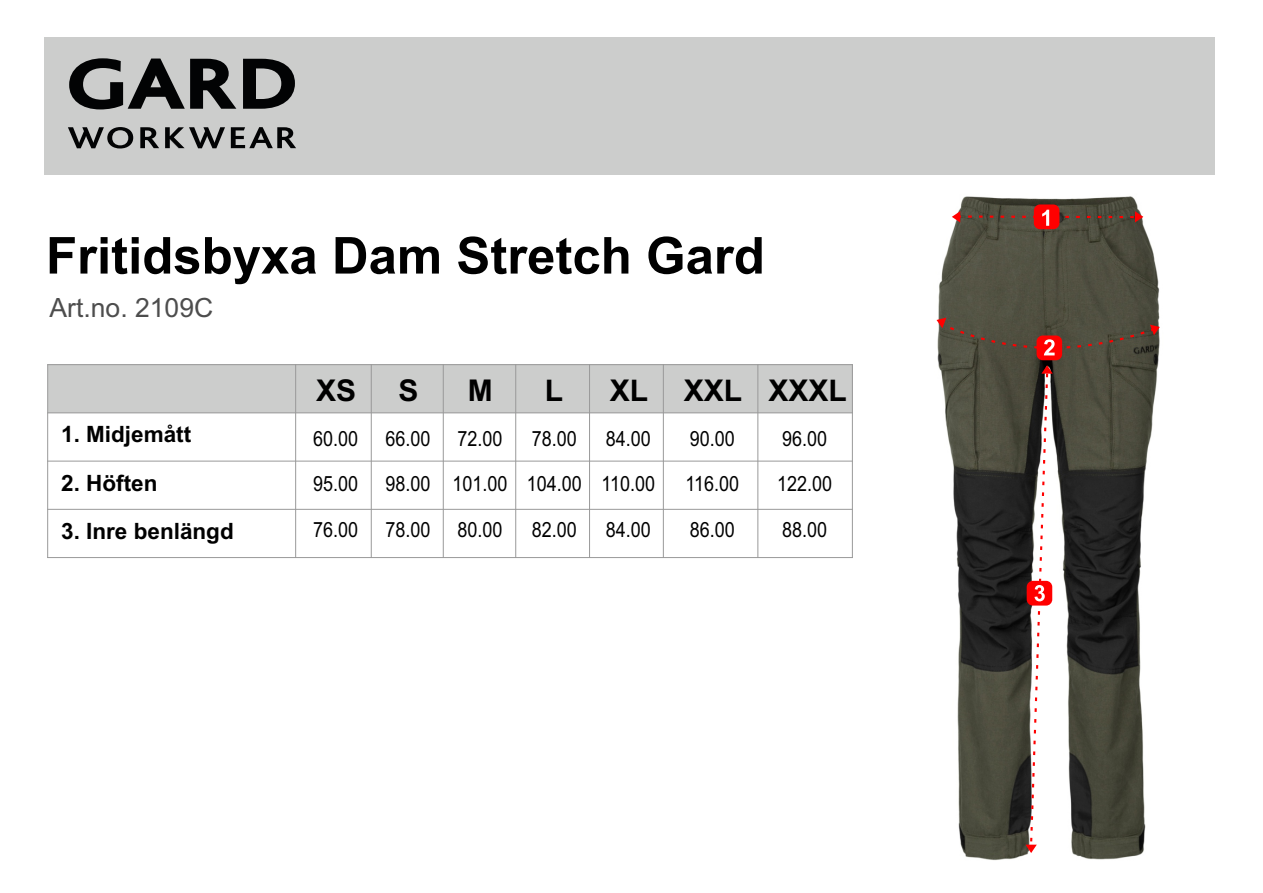
<style>
.page{position:relative;width:1263px;height:893px;background:#fff}
.page>*{position:absolute;margin:0;border:0;box-sizing:border-box;transform-origin:0 0}
.t1{font:700 50.85px "Arial";color:#000}
.t2{font:700 30px "Arial";color:#000}
.t3{font:26.55px "Arial";color:#4d4d4d}
.t4{font:700 22.5px "Arial";color:#000}
.t5{font:21px/45.5px "Arial";color:#000;scale:.86 1}
</style>
<div class="page">
<img style="left:937px;top:196px;width:223px;height:665px">
<div style="left:44px;top:37px;width:1170px;height:138px;background:#cccdcc"></div>
<svg style="left:69px;top:58px;width:167px;height:51px"></svg>
<svg style="left:243px;top:59px;width:52px;height:50px"></svg>
<svg style="left:68px;top:127px;width:65px;height:21px"></svg>
<svg style="left:140px;top:127px;width:19px;height:21px"></svg>
<svg style="left:165px;top:127px;width:60px;height:21px"></svg>
<svg style="left:231px;top:127px;width:65px;height:21px"></svg>
<div style="left:48px;top:365px;width:248px;height:48px;background:#cccdcc"></div>
<div style="left:296px;top:365px;width:75px;height:48px;background:#cccdcc"></div>
<div style="left:371px;top:365px;width:72px;height:48px;background:#cccdcc"></div>
<div style="left:443px;top:365px;width:73px;height:48px;background:#cccdcc"></div>
<div style="left:516px;top:365px;width:73px;height:48px;background:#cccdcc"></div>
<div style="left:589px;top:365px;width:74px;height:48px;background:#cccdcc"></div>
<div style="left:663px;top:365px;width:95px;height:48px;background:#cccdcc"></div>
<div style="left:758px;top:365px;width:94px;height:48px;background:#cccdcc"></div>
<hr style="left:47px;top:364px;width:1px;height:194px;background:#999">
<hr style="left:295px;top:364px;width:1px;height:194px;background:#999">
<hr style="left:371px;top:364px;width:1px;height:194px;background:#999">
<hr style="left:443px;top:364px;width:1px;height:194px;background:#999">
<hr style="left:515px;top:364px;width:1px;height:194px;background:#999">
<hr style="left:589px;top:364px;width:1px;height:194px;background:#999">
<hr style="left:663px;top:364px;width:1px;height:194px;background:#999">
<hr style="left:757px;top:364px;width:1px;height:194px;background:#999">
<hr style="left:852px;top:364px;width:1px;height:194px;background:#999">
<hr style="left:47px;top:557px;width:806px;height:1px;background:#999">
<hr style="left:47px;top:509px;width:806px;height:1px;background:#999">
<hr style="left:47px;top:461px;width:806px;height:1px;background:#999">
<hr style="left:47px;top:412px;width:806px;height:1px;background:#999">
<hr style="left:47px;top:364px;width:806px;height:1px;background:#999">
<div style="left:1034px;top:204px;width:25px;height:25px;background:#f00;border-radius:6px"></div>
<svg style="left:1036px;top:335px;width:26px;height:25px"></svg>
<svg style="left:952px;top:210px;width:192px;height:16px;background:#76493e"></svg>
<svg style="left:1025px;top:365px;width:28px;height:488px"></svg>
<svg style="left:936px;top:318px;width:224px;height:37px;background:#5f4c3f"></svg>
<h1 class="t1" style="left:46px;top:237px;width:720px">Fritidsbyxa Dam Stretch Gard</h1>
<p class="t3" style="left:50px;top:297px;width:165px">Art.no. 2109C</p>
<p class="t4" style="left:61px;top:425px;width:132px">1. Midjemått</p>
<p class="t4" style="left:61px;top:474px;width:98px">2. Höften</p>
<p class="t4" style="left:61px;top:523px;width:174px">3. Inre benlängd</p>
<h2 class="t2" style="left:316px;top:380px;width:42px">XS</h2>
<p class="t5" style="left:313px;top:418px;width:54px;text-align:justify">60.00<br>95.00<br>76.00</p>
<h2 class="t2" style="left:399px;top:380px;width:22px">S</h2>
<h2 class="t2" style="left:468px;top:379px;width:26px">M</h2>
<h2 class="t2" style="left:545px;top:379px;width:20px">L</h2>
<h2 class="t2" style="left:610px;top:379px;width:134px">XL XXL</h2>
<p class="t5" style="left:386px;top:418px;width:54px;text-align:justify">66.00<br>98.00<br>78.00</p>
<p class="t5" style="left:452px;top:418px;width:65px">72.00<br>101.00<br>80.00</p>
<p class="t5" style="left:527px;top:418px;width:65px">78.00<br>104.00<br>82.00</p>
<p class="t5" style="left:601px;top:418px;width:64px">84.00<br>110.00<br>84.00</p>
<p class="t5" style="left:686px;top:418px;width:64px">90.00<br>116.00<br>86.00</p>
<h2 class="t2" style="left:768px;top:379px;width:80px">XXXL</h2>
<p class="t5" style="left:777px;top:418px;width:65px">96.00<br>122.00<br>88.00</p>
</div>
